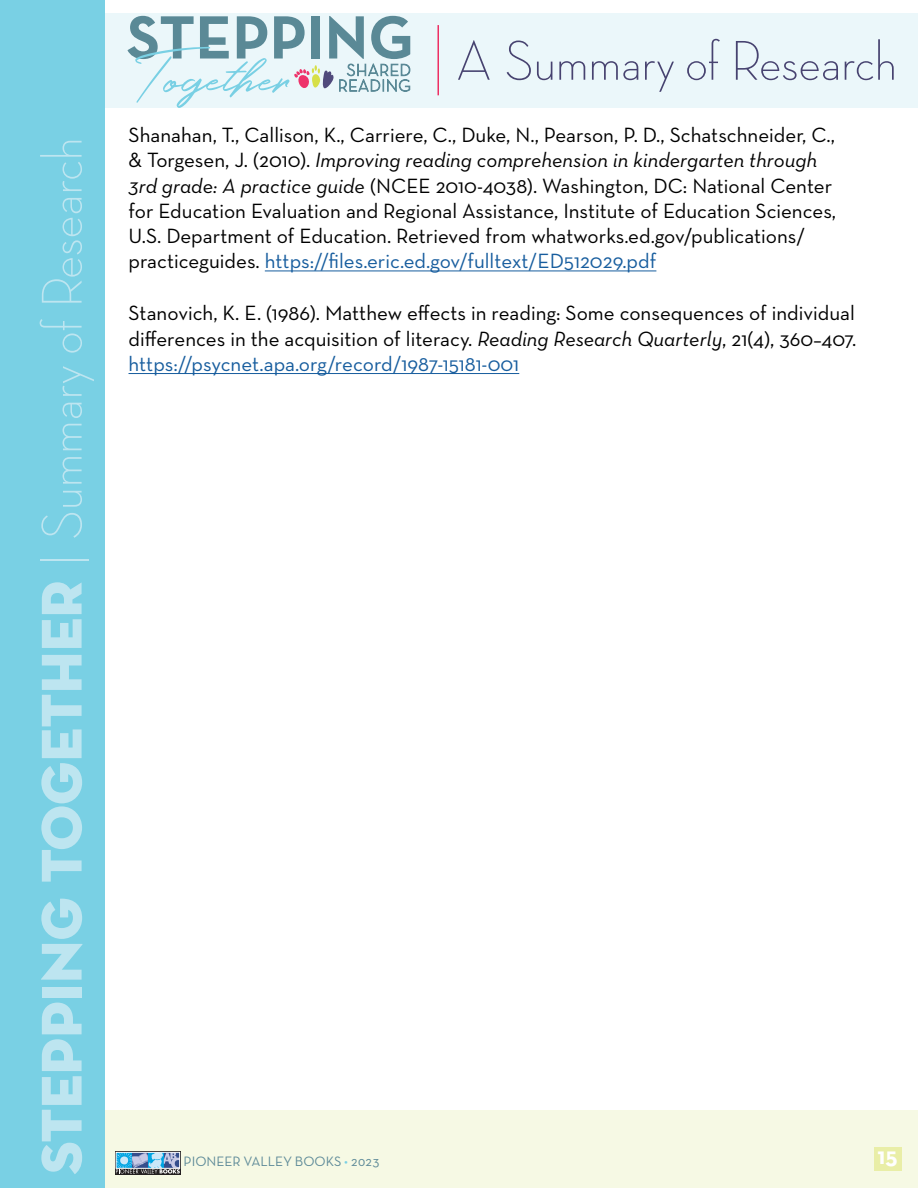
<style>
.page{position:relative;width:918px;height:1188px;background:#fff}
.page>*{position:absolute;margin:0;border:0;box-sizing:border-box;transform-origin:0 0}
.t1{font:300 58.5px "Neutra Disp";color:#bde5f0}
.t2{font:300 57px "Neutra Disp";color:#474370}
.t3{font:700 24px "Neutra Text";color:#fff}
.t4{font:21px/25.2px "Neutra Text";color:#000}
.t5{font:13.8px "Neutra Text TF";color:#5d8a98}
.s1{font-family:"Neutra Disp Titling";font-weight:400}
.s2{font-style:italic}
.s3{color:#175d9e}
.s4{color:#79d0e4}
</style>
<div class="page">
<div style="left:92px;top:14px;width:826px;height:94px;background:#ebf7fa"></div>
<div style="left:92px;top:1110px;width:826px;height:78px;background:#f6f9e4"></div>
<div style="left:0;top:0;width:105px;height:1188px;background:#79d0e4"></div>
<svg style="left:127px;top:16px;width:284px;height:92px"></svg>
<hr style="left:437px;top:25px;width:2px;height:70px;background:#ee2f63">
<div style="left:874px;top:1148px;width:27px;height:23px;background:#e9eea7"></div>
<svg style="left:115px;top:1151px;width:66px;height:23px"></svg>
<svg style="left:116px;top:1154px;width:64px;height:20px"></svg>
<div style="left:116px;top:1152px;width:64px;height:16px;border:1px solid #fff"></div>
<hr style="left:265px;top:271px;width:391px;height:1px;background:#175d9e">
<hr style="left:129px;top:373px;width:390px;height:1px;background:#175d9e">
<h1 class="t1" style="left:30px;top:1174px;width:1038px;rotate:-90deg"><span class="s1">stepping together</span> | Summary of Research</h1>
<h2 class="t2" style="left:456px;top:29px;width:443px">A Summary of Research</h2>
<p class="t4" style="left:129px;top:122px;width:709px">Shanahan, T., Callison, K., Carriere, C., Duke, N., Pearson, P. D., Schatschneider, C., &amp; Torgesen, J. (2010). <span class="s2">Improving reading comprehension in kindergarten through 3rd grade: A practice guide</span> (NCEE 2010-4038). Washington, DC: National Center for Education Evaluation and Regional Assistance, Institute of Education Sciences, U.S. Department of Education. Retrieved from whatworks.ed.gov/publications/ practiceguides. <span class="s3">https://files.eric.ed.gov/fulltext/ED512029.pdf</span></p>
<p class="t4" style="left:129px;top:300px;width:729px;text-align:justify">Stanovich, K. E. (1986). Matthew effects in reading: Some consequences of individual differences in the acquisition of literacy. <span class="s2">Reading Research Quarterly</span>, 21(4), 360–407. <span class="s3">https://psycnet.apa.org/record/1987-15181-001</span></p>
<p class="t5" style="left:184px;top:1153px;width:198px">PIONEER VALLEY BOOKS <span class="s4">•</span> 2023</p>
<p class="t3" style="left:877px;top:1141px;width:22px">15</p>
</div>
